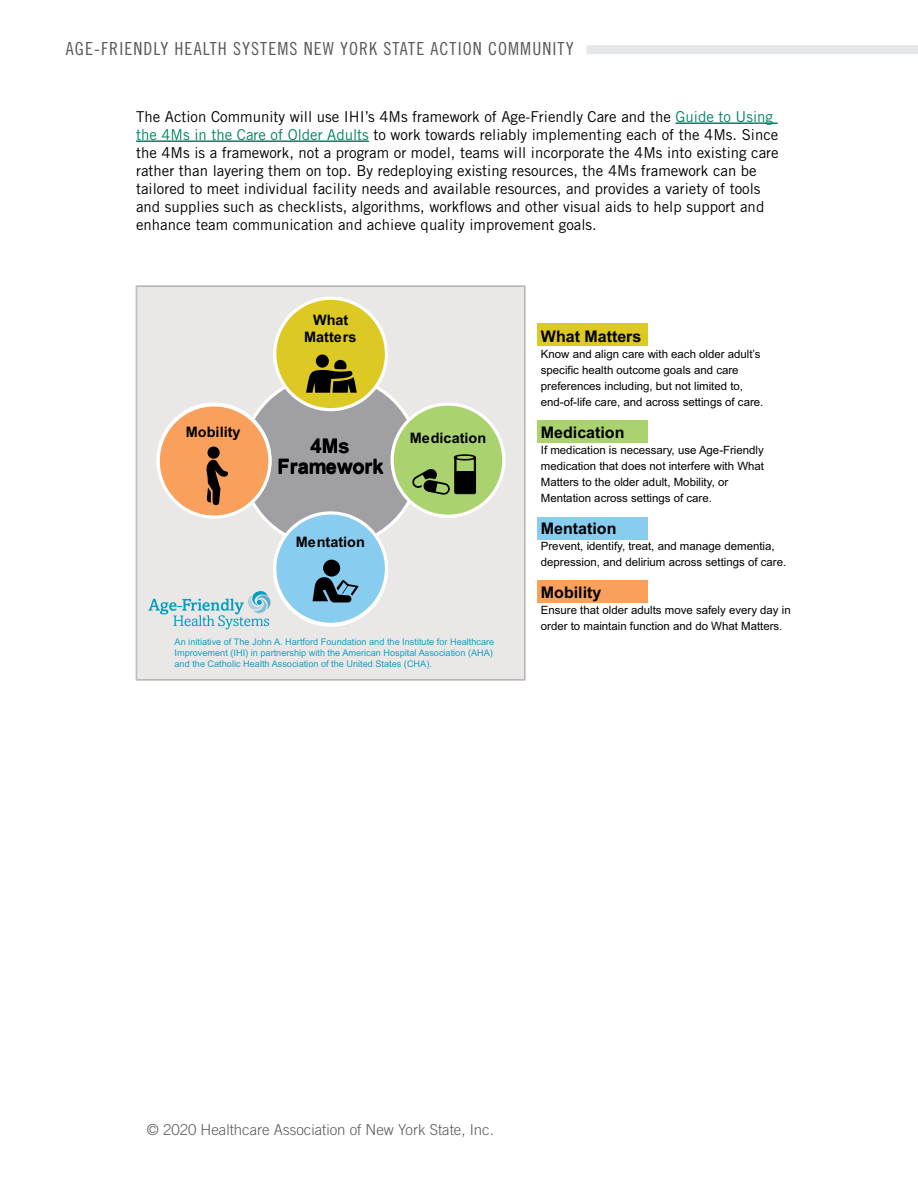
<style>
.page{position:relative;width:918px;height:1188px;background:#fff}
.page>*{position:absolute;margin:0;border:0;box-sizing:border-box;transform-origin:0 0}
.t1{font:700 20.1px/20.9px "Arial";letter-spacing:.005em;color:#000;text-align:center}
.t2{font:18px "Trade Gothic LT Std Cn 18";letter-spacing:.06em;color:#58595b}
.t3{font:700 16.05px "Arial";color:#000}
.t4{font:15px/18px "Trade Gothic LT Std";color:#000}
.t5{font:300 15px "Trade Gothic LT Std";color:#58595b}
.t6{font:700 14.4px/16.8px "Arial";color:#000;text-align:center}
.t7{font:11.4px/16px "Arial";color:#000}
.t8{font:9.15px/10.9px "Arial";color:#189fc2}
.s1{color:#008465}
</style>
<div class="page">
<div style="left:586px;top:45px;width:332px;height:9px;background:#e6e7e8"></div>
<div style="left:538px;top:323px;width:110px;height:23px;background:#dcc924"></div>
<svg style="left:136px;top:286px;width:389px;height:394px;background:#e6e5e4"></svg>
<svg style="left:148px;top:297px;width:357px;height:332px;background:#ccccb8"></svg>
<div style="left:538px;top:420px;width:110px;height:23px;background:#aad26f"></div>
<div style="left:538px;top:517px;width:110px;height:23px;background:#88ccf0"></div>
<div style="left:538px;top:580px;width:110px;height:22px;background:#f8a05c"></div>
<hr style="left:676px;top:122px;width:102px;height:2px;background:#008465">
<hr style="left:136px;top:140px;width:233px;height:2px;background:#008465">
<p class="t2" style="left:66px;top:38px;width:509px">AGE-FRIENDLY HEALTH SYSTEMS NEW YORK STATE ACTION COMMUNITY</p>
<p class="t4" style="left:136px;top:107px;width:644px">The Action Community will use IHI’s 4Ms framework of Age-Friendly Care and the <span class="s1">Guide to Using the 4Ms in the Care of Older Adults</span> to work towards reliably implementing each of the 4Ms. Since the 4Ms is a framework, not a program or model, teams will incorporate the 4Ms into existing care rather than layering them on top. By redeploying existing resources, the 4Ms framework can be tailored to meet individual facility needs and available resources, and provides a variety of tools and supplies such as checklists, algorithms, workflows and other visual aids to help support and enhance team communication and achieve quality improvement goals.</p>
<p class="t6" style="left:186px;top:424px;width:56px">Mobility</p>
<p class="t6" style="left:304px;top:312px;width:54px">What<br>Matters</p>
<h1 class="t1" style="left:278px;top:435px;width:108px">4Ms<br>Framework</h1>
<p class="t6" style="left:296px;top:534px;width:71px">Mentation</p>
<p class="t6" style="left:410px;top:429px;width:78px">Medication</p>
<p class="t8" style="left:175px;top:637px;width:321px">An initiative of The John A. Hartford Foundation and the Institute for Healthcare<br>Improvement (IHI) in partnership with the American Hospital Association (AHA) and the Catholic Health Association of the United States (CHA).</p>
<p class="t3" style="left:541px;top:325px;width:102px">What Matters</p>
<p class="t7" style="left:541px;top:346px;width:224px">Know and align care with each older adult’s specific health outcome goals and care preferences including, but not limited to, end-of-life care, and across settings of care.</p>
<p class="t3" style="left:541px;top:421px;width:85px">Medication</p>
<p class="t7" style="left:541px;top:442px;width:225px">If medication is necessary, use Age-Friendly medication that does not interfere with What Matters to the older adult, Mobility, or Mentation across settings of care.</p>
<p class="t3" style="left:541px;top:517px;width:77px">Mentation</p>
<p class="t7" style="left:541px;top:538px;width:247px">Prevent, identify, treat, and manage dementia, depression, and delirium across settings of care.</p>
<p class="t3" style="left:541px;top:581px;width:62px">Mobility</p>
<p class="t7" style="left:541px;top:602px;width:251px">Ensure that older adults move safely every day in order to maintain function and do What Matters.</p>
<p class="t5" style="left:147px;top:1121px;width:349px">© 2020 Healthcare Association of New York State, Inc.</p>
</div>
